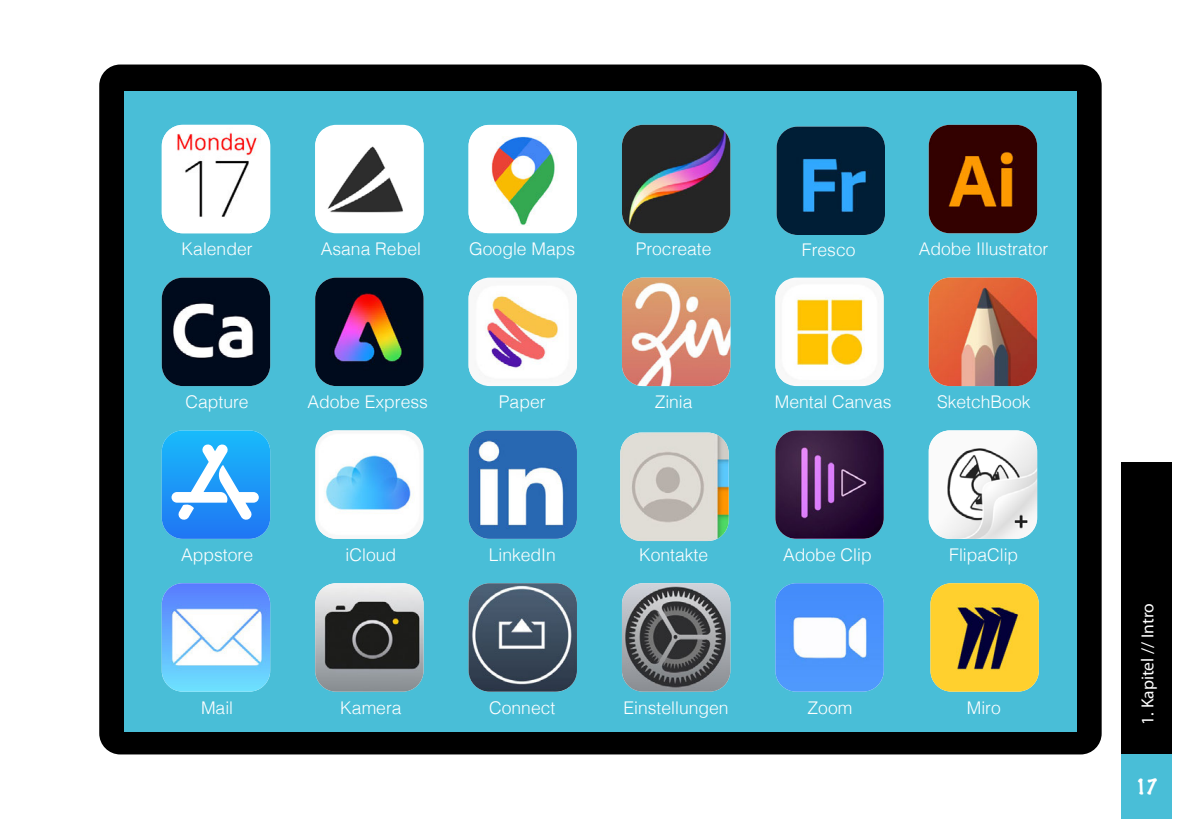
<style>
.page{position:relative;width:1191px;height:819px;background:#fff}
.page>*{position:absolute;margin:0;border:0;box-sizing:border-box;transform-origin:0 0}
.t1{font:100 19.25px "Marker Felt";color:#fff}
.t2{font:300 17.5px "Helvetica";color:#fff}
.t3{font:17.5px "Myriad Pro";color:#fff}
</style>
<div class="page">
<div style="left:99px;top:64px;width:1002px;height:690px;background:#000;border-radius:21px"></div>
<div style="left:124px;top:91px;width:952px;height:640px;background:#49bed7"></div>
<img style="left:622px;top:125px;width:108px;height:108px">
<div style="left:315px;top:125px;width:108px;height:108px;background:#fff;border-radius:21px"></div>
<img style="left:315px;top:129px;width:108px;height:100px">
<img style="left:468px;top:125px;width:109px;height:108px">
<img style="left:928px;top:125px;width:109px;height:108px">
<img style="left:162px;top:125px;width:108px;height:108px">
<img style="left:622px;top:583px;width:108px;height:108px">
<img style="left:315px;top:583px;width:108px;height:108px">
<img style="left:775px;top:583px;width:108px;height:108px">
<img style="left:468px;top:583px;width:109px;height:108px">
<img style="left:620px;top:432px;width:108px;height:109px">
<img style="left:162px;top:583px;width:108px;height:108px">
<img style="left:775px;top:430px;width:108px;height:109px">
<img style="left:928px;top:430px;width:109px;height:109px">
<svg style="left:162px;top:430px;width:108px;height:109px;background:#48adf7"></svg>
<div style="left:315px;top:430px;width:108px;height:109px;background:#f9f9fa;border-radius:21px"></div>
<img style="left:318px;top:430px;width:102px;height:109px">
<img style="left:930px;top:583px;width:108px;height:108px">
<img style="left:468px;top:430px;width:109px;height:109px">
<div style="left:775px;top:277px;width:108px;height:109px;background:#f9f9fa;border-radius:21px"></div>
<img style="left:775px;top:280px;width:108px;height:103px">
<img style="left:622px;top:277px;width:108px;height:109px">
<div style="left:468px;top:277px;width:109px;height:109px;background:#f9f9fa;border-radius:21px"></div>
<img style="left:468px;top:281px;width:109px;height:102px">
<img style="left:315px;top:277px;width:108px;height:109px">
<img style="left:928px;top:277px;width:109px;height:109px">
<img style="left:162px;top:277px;width:108px;height:109px">
<img style="left:776px;top:126px;width:109px;height:109px">
<div style="left:1121px;top:462px;width:51px;height:292px;background:#000"></div>
<div style="left:1121px;top:754px;width:51px;height:65px;background:#49bed7"></div>
<p class="t2" style="left:182px;top:233px;width:72px">Kalender</p>
<p class="t2" style="left:321px;top:233px;width:102px">Asana Rebel</p>
<p class="t2" style="left:469px;top:233px;width:107px">Google Maps</p>
<p class="t2" style="left:635px;top:233px;width:77px">Procreate</p>
<p class="t2" style="left:802px;top:235px;width:55px">Fresco</p>
<p class="t2" style="left:919px;top:233px;width:131px">Adobe Illustrator</p>
<p class="t2" style="left:185px;top:387px;width:65px">Capture</p>
<p class="t2" style="left:307px;top:387px;width:122px">Adobe Express</p>
<p class="t2" style="left:499px;top:387px;width:48px">Paper</p>
<p class="t2" style="left:654px;top:387px;width:39px">Zinia</p>
<p class="t2" style="left:775px;top:387px;width:118px">Mental Canvas</p>
<p class="t2" style="left:937px;top:387px;width:95px">SketchBook</p>
<p class="t2" style="left:181px;top:540px;width:73px">Appstore</p>
<p class="t2" style="left:346px;top:540px;width:52px">iCloud</p>
<p class="t2" style="left:489px;top:540px;width:69px">LinkedIn</p>
<p class="t2" style="left:639px;top:540px;width:71px">Kontakte</p>
<p class="t2" style="left:783px;top:540px;width:90px">Adobe Clip</p>
<p class="t2" style="left:949px;top:540px;width:71px">FlipaClip</p>
<p class="t2" style="left:201px;top:692px;width:34px">Mail</p>
<p class="t2" style="left:340px;top:692px;width:63px">Kamera</p>
<p class="t2" style="left:489px;top:692px;width:68px">Connect</p>
<p class="t2" style="left:623px;top:692px;width:107px">Einstellungen</p>
<p class="t2" style="left:807px;top:692px;width:46px">Zoom</p>
<p class="t2" style="left:966px;top:692px;width:36px">Miro</p>
<p class="t3" style="left:1136px;top:724px;width:123px;rotate:-90deg">1. Kapitel // Intro</p>
<p class="t1" style="left:1136px;top:771px;width:23px">17</p>
</div>
